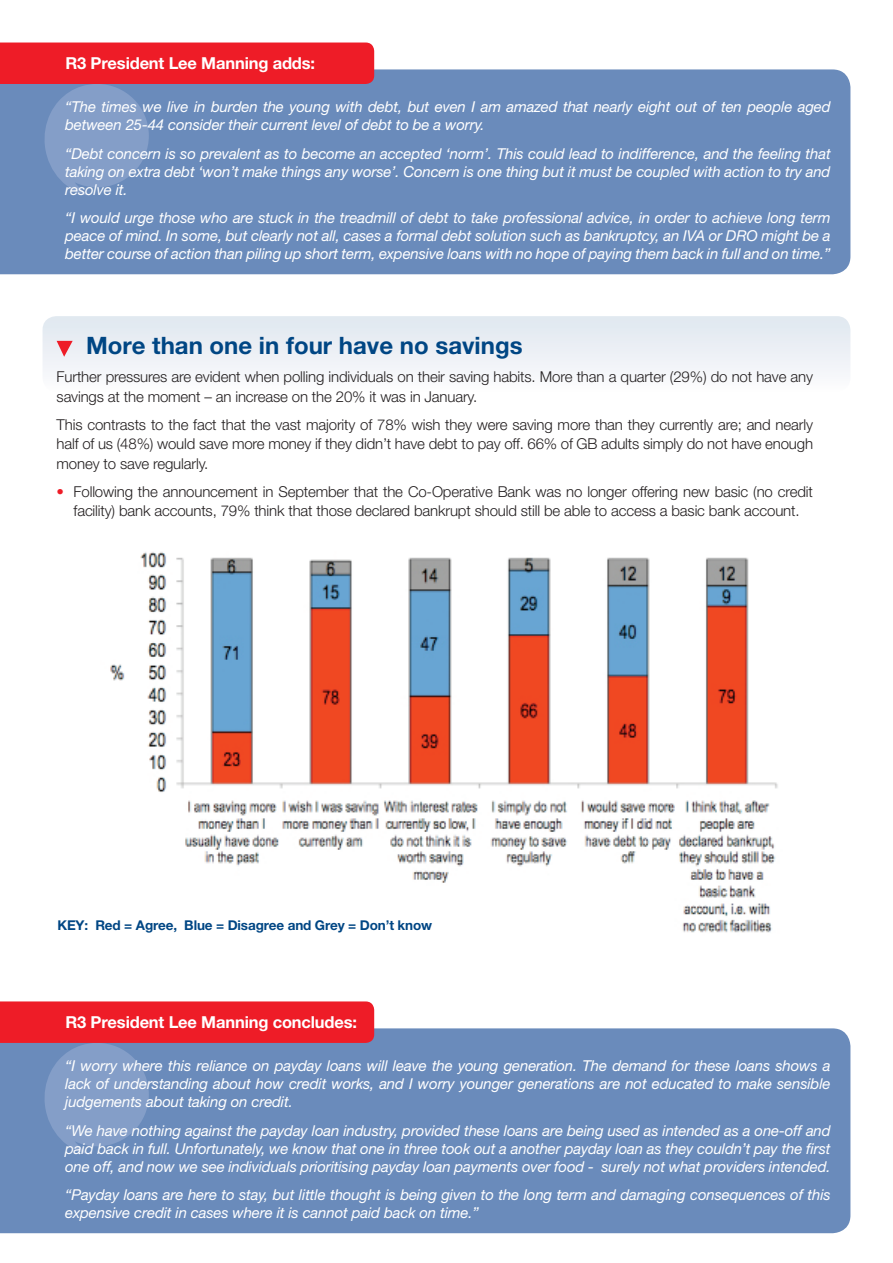
<style>
.page{position:relative;width:893px;height:1263px;background:#fff}
.page>*{position:absolute;margin:0;border:0;box-sizing:border-box;transform-origin:0 0}
.t1{font:700 24px "Helvetica Neue";color:#004684}
.t2{font:700 16.5px "Helvetica Neue";letter-spacing:-.01em;color:#fff}
.t3{font:italic 15px/18px "Helvetica Neue";letter-spacing:-.01em;color:#fff;text-align:justify}
.t4{font:300 15px/19.5px "Helvetica Neue";letter-spacing:-.01em;color:#231f20}
.t5{font:700 13.5px "Helvetica Neue";letter-spacing:-.01em;color:#004684}
.s1{color:#ee1c27}
</style>
<div class="page">
<div style="left:43px;top:316px;width:807px;height:76px;background:linear-gradient(to bottom,#dfe7ef,#fcfcfd);border-radius:14px"></div>
<svg style="left:57px;top:341px;width:16px;height:16px"></svg>
<div style="left:0;top:69px;width:850px;height:205px;background:#6a8bbb"></div>
<div style="left:0;top:1028px;width:850px;height:205px;background:#6a8bbb"></div>
<svg style="left:0;top:43px;width:374px;height:153px;background:#917095"></svg>
<svg style="left:0;top:1001px;width:374px;height:154px;background:#917095"></svg>
<img style="left:110px;top:552px;width:668px;height:381px">
<p class="t2" style="left:65px;top:53px;width:251px">R3 President Lee Manning adds:</p>
<p class="t3" style="left:65px;top:97px;width:767px">“The times we live in burden the young with debt, but even I am amazed that nearly eight out of ten people aged between 25-44 consider their current level of debt to be a worry.</p>
<p class="t3" style="left:65px;top:144px;width:767px">“Debt concern is so prevalent as to become an accepted ‘norm’. This could lead to indifference, and the feeling that taking on extra debt ‘won’t make things any worse’. Concern is one thing but it must be coupled with action to try and resolve it.</p>
<p class="t3" style="left:65px;top:209px;width:767px">“I would urge those who are stuck in the treadmill of debt to take professional advice, in order to achieve long term peace of mind. In some, but clearly not all, cases a formal debt solution such as bankruptcy, an IVA or DRO might be a better course of action than piling up short term, expensive loans with no hope of paying them back in full and on time.”</p>
<h1 class="t1" style="left:86px;top:331px;width:438px">More than one in four have no savings</h1>
<p class="t4" style="left:57px;top:367px;width:758px">Further pressures are evident when polling individuals on their saving habits. More than a quarter (29%) do not have any savings at the moment – an increase on the 20% it was in January.</p>
<p class="t4" style="left:57px;top:414px;width:758px;text-align:justify">This contrasts to the fact that the vast majority of 78% wish they were saving more than they currently are; and nearly half of us (48%) would save more money if they didn’t have debt to pay off. 66% of GB adults simply do not have enough money to save regularly.</p>
<p class="t4" style="left:57px;top:481px;width:758px;text-align:center"><span class="s1">•</span> Following the announcement in September that the Co-Operative Bank was no longer offering new basic (no credit facility) bank accounts, 79% think that those declared bankrupt should still be able to access a basic bank account.</p>
<p class="t5" style="left:57px;top:917px;width:376px">KEY: Red = Agree, Blue = Disagree and Grey = Don’t know</p>
<p class="t2" style="left:65px;top:1012px;width:293px">R3 President Lee Manning concludes:</p>
<p class="t3" style="left:65px;top:1056px;width:767px">“I worry where this reliance on payday loans will leave the young generation. The demand for these loans shows a lack of understanding about how credit works, and I worry younger generations are not educated to make sensible judgements about taking on credit.</p>
<p class="t3" style="left:65px;top:1121px;width:767px">“We have nothing against the payday loan industry, provided these loans are being used as intended as a one-off and paid back in full. Unfortunately, we know that one in three took out a another payday loan as they couldn’t pay the first one off, and now we see individuals prioritising payday loan payments over food - surely not what providers intended.</p>
<p class="t3" style="left:65px;top:1185px;width:767px">“Payday loans are here to stay, but little thought is being given to the long term and damaging consequences of this expensive credit in cases where it is cannot paid back on time.”</p>
</div>
